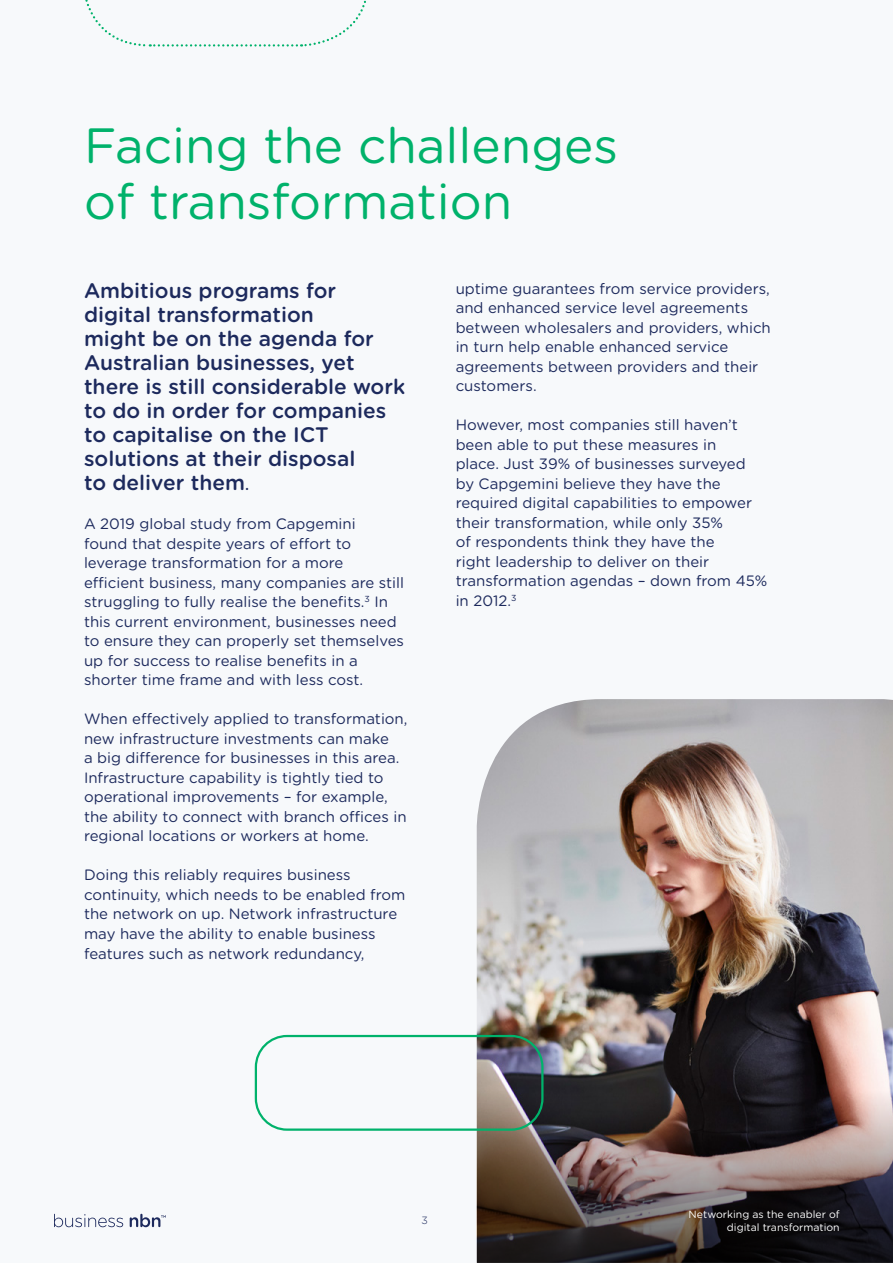
<style>
.page{position:relative;width:893px;height:1263px;background:#f7f9fb}
.page>*{position:absolute;margin:0;border:0;box-sizing:border-box;transform-origin:0 0}
.t1{font:49.5px/55.5px "Gotham Rounded";color:#00b26b}
.t2{font:500 21px/24px "Gotham Rounded";color:#1d2a5d}
.t3{font:15px/19.5px "Gotham Rounded";color:#1d2a5d}
.t4{font:10.5px/12.6px "Gotham Rounded";color:#fff;text-align:right}
.t5{font:300 10.5px "Gotham Rounded";color:#1d2a5d}
.s1{font-size:15px}
</style>
<div class="page">
<img style="left:477px;top:699px;width:416px;height:204px">
<img style="left:477px;top:903px;width:416px;height:360px">
<svg style="left:54px;top:1214px;width:112px;height:13px"></svg>
<svg style="left:85px;top:0;width:281px;height:47px"></svg>
<div style="left:255px;top:1035px;width:288px;height:96px;border:2px solid #00b26b;border-radius:31px"></div>
<h1 class="t1" style="left:84px;top:116px;width:536px">Facing the challenges of transformation</h1>
<h2 class="t2" style="left:84px;top:278px;width:323px">Ambitious programs for digital transformation<br>might be on the agenda for<br>Australian businesses, yet there is still considerable work to do in order for companies to capitalise on the ICT solutions at their disposal<br>to deliver them<span class="s1">.</span></h2>
<p class="t3" style="left:84px;top:514px;width:322px">A 2019 global study from Capgemini<br>found that despite years of effort to leverage transformation for a more efficient business, many companies are still struggling to fully realise the benefits.<sup>3</sup> In this current environment, businesses need to ensure they can properly set themselves up for success to realise benefits in a shorter time frame and with less cost.</p>
<p class="t3" style="left:84px;top:709px;width:325px">When effectively applied to transformation, new infrastructure investments can make<br>a big difference for businesses in this area.<br>Infrastructure capability is tightly tied to operational improvements – for example, the ability to connect with branch offices in regional locations or workers at home.</p>
<p class="t3" style="left:84px;top:865px;width:323px">Doing this reliably requires business continuity, which needs to be enabled from the network on up. Network infrastructure may have the ability to enable business features such as network redundancy,</p>
<p class="t3" style="left:456px;top:278px;width:317px">uptime guarantees from service providers, and enhanced service level agreements between wholesalers and providers, which in turn help enable enhanced service agreements between providers and their customers.</p>
<p class="t3" style="left:456px;top:414px;width:313px">However, most companies still haven’t been able to put these measures in<br>place. Just 39% of businesses surveyed by Capgemini believe they have the required digital capabilities to empower their transformation, while only 35%<br>of respondents think they have the<br>right leadership to deliver on their transformation agendas – down from 45% in 2012.<sup>3</sup></p>
<p class="t5" style="left:421px;top:1213px;width:8px">3</p>
<p class="t4" style="left:689px;top:1208px;width:153px">Networking as the enabler of digital transformation</p>
</div>
